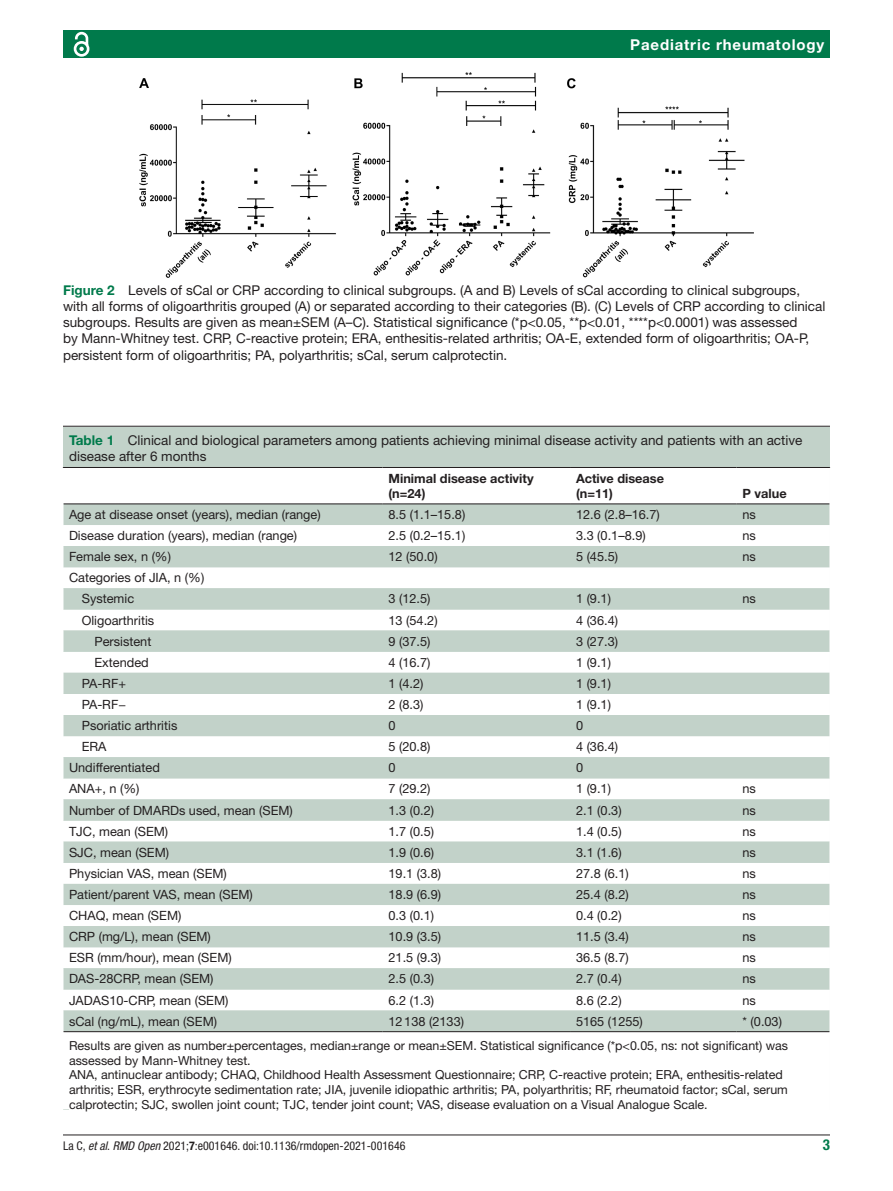
<style>
.page{position:relative;width:893px;height:1191px;background:#fff}
.page>*{position:absolute;margin:0;border:0;box-sizing:border-box;transform-origin:0 0}
.t1{font:700 15px "Helvetica Neue LT Std";letter-spacing:.055em;color:#fff}
.t2{font:700 condensed 15px "Helvetica Neue LT Std";color:#007a4b}
.t3{font:13.5px/16.2px "Helvetica Neue LT Std";color:#231f20}
.t4{font:12.75px/21.1px "Helvetica Neue LT Std";color:#231f20}
.t5{font:700 12.75px/15.3px "Helvetica Neue LT Std";color:#231f20}
.t6{font:12.45px/15px "Helvetica Neue LT Std";color:#231f20}
.t7{font:condensed 12px "Helvetica Neue LT Std";color:#231f20}
.s1{font-weight:700;color:#007a4b}
.s2{font-style:italic}
.s3{font-weight:700}
</style>
<div class="page">
<hr style="left:63px;top:1134px;width:767px;height:1px;background:#231f20">
<div style="left:63px;top:31px;width:767px;height:27px;background:#007a4b"></div>
<svg style="left:73px;top:31px;width:17px;height:26px"></svg>
<img style="left:140px;top:73px;width:613px;height:204px">
<div style="left:63px;top:427px;width:767px;height:682px;background:#c2d2c9"></div>
<hr style="left:63px;top:426px;width:767px;height:1px;background:#231f20">
<div style="left:64px;top:468px;width:766px;height:641px;background:#fff"></div>
<svg style="left:64px;top:504px;width:766px;height:527px"></svg>
<hr style="left:63px;top:467px;width:319px;height:1px;background:#231f20">
<hr style="left:63px;top:503px;width:320px;height:1px;background:#231f20">
<hr style="left:382px;top:467px;width:188px;height:1px;background:#231f20">
<hr style="left:382px;top:503px;width:188px;height:1px;background:#231f20">
<hr style="left:570px;top:467px;width:166px;height:1px;background:#231f20">
<hr style="left:570px;top:503px;width:166px;height:1px;background:#231f20">
<hr style="left:736px;top:467px;width:94px;height:1px;background:#231f20">
<hr style="left:736px;top:503px;width:94px;height:1px;background:#231f20">
<hr style="left:63px;top:1031px;width:320px;height:1px;background:#231f20">
<hr style="left:382px;top:1031px;width:188px;height:1px;background:#231f20">
<hr style="left:570px;top:1031px;width:166px;height:1px;background:#231f20">
<hr style="left:736px;top:1031px;width:94px;height:1px;background:#231f20">
<hr style="left:63px;top:468px;width:1px;height:36px;background:#fff">
<svg style="left:63px;top:505px;width:1px;height:526px"></svg>
<hr style="left:63px;top:1031px;width:1px;height:78px;background:#fff">
<hr style="left:69px;top:1063px;width:761px;height:2px;background:#fff">
<hr style="left:69px;top:1108px;width:761px;height:2px;background:#fff">
<p class="t1" style="left:630px;top:35px;width:195px">Paediatric rheumatology</p>
<p class="t3" style="left:63px;top:282px;width:764px"><span class="s1">Figure 2</span> Levels of sCal or CRP according to clinical subgroups. (A and B) Levels of sCal according to clinical subgroups, with all forms of oligoarthritis grouped (A) or separated according to their categories (B). (C) Levels of CRP according to clinical subgroups. Results are given as mean±SEM (A–C). Statistical significance (*p&lt;0.05, **p&lt;0.01, ****p&lt;0.0001) was assessed<br>by Mann-Whitney test. CRP, C-reactive protein; ERA, enthesitis-related arthritis; OA-E, extended form of oligoarthritis; OA-P, persistent form of oligoarthritis; PA, polyarthritis; sCal, serum calprotectin.</p>
<p class="t3" style="left:69px;top:431px;width:735px"><span class="s1">Table 1</span> Clinical and biological parameters among patients achieving minimal disease activity and patients with an active disease after 6 months</p>
<p class="t5" style="left:388px;top:470px;width:147px">Minimal disease activity (n=24)</p>
<p class="t5" style="left:576px;top:470px;width:90px">Active disease (n=11)</p>
<p class="t5" style="left:743px;top:485px;width:46px">P value</p>
<p class="t4" style="left:69px;top:504px;width:253px">Age at disease onset (years), median (range)</p>
<p class="t4" style="left:388px;top:504px;width:78px">8.5 (1.1–15.8)</p>
<p class="t4" style="left:576px;top:504px;width:85px">12.6 (2.8–16.7)</p>
<p class="t4" style="left:743px;top:504px;width:15px">ns</p>
<p class="t4" style="left:69px;top:525px;width:230px">Disease duration (years), median (range)</p>
<p class="t4" style="left:388px;top:525px;width:78px">2.5 (0.2–15.1)</p>
<p class="t4" style="left:576px;top:525px;width:71px">3.3 (0.1–8.9)</p>
<p class="t4" style="left:743px;top:525px;width:15px">ns</p>
<p class="t4" style="left:69px;top:546px;width:104px">Female sex, n (%)</p>
<p class="t4" style="left:388px;top:546px;width:51px">12 (50.0)</p>
<p class="t4" style="left:576px;top:546px;width:44px">5 (45.5)</p>
<p class="t4" style="left:743px;top:546px;width:15px">ns</p>
<p class="t4" style="left:82px;top:567px;width:124px;text-indent:-13px">Categories of JIA, n (%)<br>Systemic</p>
<p class="t4" style="left:388px;top:588px;width:44px">3 (12.5)</p>
<p class="t4" style="left:576px;top:588px;width:36px">1 (9.1)</p>
<p class="t4" style="left:743px;top:588px;width:15px">ns</p>
<p class="t4" style="left:82px;top:609px;width:74px">Oligoarthritis</p>
<p class="t4" style="left:388px;top:609px;width:51px">13 (54.2)</p>
<p class="t4" style="left:576px;top:609px;width:44px">4 (36.4)</p>
<p class="t4" style="left:94px;top:630px;width:58px">Persistent</p>
<p class="t4" style="left:388px;top:630px;width:44px">9 (37.5)</p>
<p class="t4" style="left:576px;top:630px;width:44px">3 (27.3)</p>
<p class="t4" style="left:94px;top:651px;width:56px">Extended</p>
<p class="t4" style="left:388px;top:651px;width:44px">4 (16.7)</p>
<p class="t4" style="left:576px;top:651px;width:36px">1 (9.1)</p>
<p class="t4" style="left:82px;top:672px;width:46px">PA-RF+</p>
<p class="t4" style="left:388px;top:672px;width:36px">1 (4.2)</p>
<p class="t4" style="left:576px;top:672px;width:36px">1 (9.1)</p>
<p class="t4" style="left:82px;top:693px;width:46px">PA-RF−</p>
<p class="t4" style="left:388px;top:693px;width:36px">2 (8.3)</p>
<p class="t4" style="left:576px;top:693px;width:36px">1 (9.1)</p>
<p class="t4" style="left:82px;top:715px;width:97px">Psoriatic arthritis</p>
<p class="t4" style="left:388px;top:715px;width:9px">0</p>
<p class="t4" style="left:576px;top:715px;width:9px">0</p>
<p class="t4" style="left:82px;top:736px;width:26px">ERA</p>
<p class="t4" style="left:388px;top:736px;width:44px">5 (20.8)</p>
<p class="t4" style="left:576px;top:736px;width:44px">4 (36.4)</p>
<p class="t4" style="left:69px;top:757px;width:92px">Undifferentiated</p>
<p class="t4" style="left:388px;top:757px;width:9px">0</p>
<p class="t4" style="left:576px;top:757px;width:9px">0</p>
<p class="t4" style="left:69px;top:778px;width:72px">ANA+, n (%)</p>
<p class="t4" style="left:388px;top:778px;width:44px">7 (29.2)</p>
<p class="t4" style="left:576px;top:778px;width:36px">1 (9.1)</p>
<p class="t4" style="left:743px;top:778px;width:15px">ns</p>
<p class="t4" style="left:69px;top:799px;width:225px">Number of DMARDs used, mean (SEM)</p>
<p class="t4" style="left:388px;top:799px;width:47px">1.3 (0.2)</p>
<p class="t4" style="left:576px;top:799px;width:47px">2.1 (0.3)</p>
<p class="t4" style="left:743px;top:799px;width:15px">ns</p>
<p class="t4" style="left:69px;top:820px;width:101px">TJC, mean (SEM)</p>
<p class="t4" style="left:388px;top:820px;width:47px">1.7 (0.5)</p>
<p class="t4" style="left:576px;top:820px;width:47px">1.4 (0.5)</p>
<p class="t4" style="left:743px;top:820px;width:15px">ns</p>
<p class="t4" style="left:69px;top:841px;width:102px">SJC, mean (SEM)</p>
<p class="t4" style="left:388px;top:841px;width:47px">1.9 (0.6)</p>
<p class="t4" style="left:576px;top:841px;width:47px">3.1 (1.6)</p>
<p class="t4" style="left:743px;top:841px;width:15px">ns</p>
<p class="t4" style="left:69px;top:862px;width:159px">Physician VAS, mean (SEM)</p>
<p class="t4" style="left:388px;top:862px;width:54px">19.1 (3.8)</p>
<p class="t4" style="left:576px;top:862px;width:54px">27.8 (6.1)</p>
<p class="t4" style="left:743px;top:862px;width:15px">ns</p>
<p class="t4" style="left:69px;top:883px;width:185px">Patient/parent VAS, mean (SEM)</p>
<p class="t4" style="left:388px;top:883px;width:54px">18.9 (6.9)</p>
<p class="t4" style="left:576px;top:883px;width:54px">25.4 (8.2)</p>
<p class="t4" style="left:743px;top:883px;width:15px">ns</p>
<p class="t4" style="left:69px;top:904px;width:114px">CHAQ, mean (SEM)</p>
<p class="t4" style="left:388px;top:904px;width:47px">0.3 (0.1)</p>
<p class="t4" style="left:576px;top:904px;width:47px">0.4 (0.2)</p>
<p class="t4" style="left:743px;top:904px;width:15px">ns</p>
<p class="t4" style="left:69px;top:926px;width:143px">CRP (mg/L), mean (SEM)</p>
<p class="t4" style="left:388px;top:926px;width:54px">10.9 (3.5)</p>
<p class="t4" style="left:576px;top:926px;width:54px">11.5 (3.4)</p>
<p class="t4" style="left:743px;top:926px;width:15px">ns</p>
<p class="t4" style="left:69px;top:947px;width:164px">ESR (mm/hour), mean (SEM)</p>
<p class="t4" style="left:388px;top:947px;width:54px">21.5 (9.3)</p>
<p class="t4" style="left:576px;top:947px;width:54px">36.5 (8.7)</p>
<p class="t4" style="left:743px;top:947px;width:15px">ns</p>
<p class="t4" style="left:69px;top:968px;width:146px">DAS-28CRP, mean (SEM)</p>
<p class="t4" style="left:388px;top:968px;width:47px">2.5 (0.3)</p>
<p class="t4" style="left:576px;top:968px;width:47px">2.7 (0.4)</p>
<p class="t4" style="left:743px;top:968px;width:15px">ns</p>
<p class="t4" style="left:69px;top:989px;width:161px">JADAS10-CRP, mean (SEM)</p>
<p class="t4" style="left:388px;top:989px;width:47px">6.2 (1.3)</p>
<p class="t4" style="left:576px;top:989px;width:47px">8.6 (2.2)</p>
<p class="t4" style="left:743px;top:989px;width:15px">ns</p>
<p class="t4" style="left:69px;top:1010px;width:150px">sCal (ng/mL), mean (SEM)</p>
<p class="t4" style="left:388px;top:1010px;width:77px">12138 (2133)</p>
<p class="t4" style="left:576px;top:1010px;width:68px">5165 (1255)</p>
<p class="t4" style="left:743px;top:1010px;width:41px">* (0.03)</p>
<p class="t6" style="left:69px;top:1037px;width:721px">Results are given as number±percentages, median±range or mean±SEM. Statistical significance (*p&lt;0.05, ns: not significant) was assessed by Mann-Whitney test.<br>ANA, antinuclear antibody; CHAQ, Childhood Health Assessment Questionnaire; CRP, C-reactive protein; ERA, enthesitis-related arthritis; ESR, erythrocyte sedimentation rate; JIA, juvenile idiopathic arthritis; PA, polyarthritis; RF, rheumatoid factor; sCal, serum calprotectin; SJC, swollen joint count; TJC, tender joint count; VAS, disease evaluation on a Visual Analogue Scale.</p>
<p class="t7" style="left:63px;top:1138px;width:344px">La C, <span class="s2">et al</span>. <span class="s2">RMD Open</span> 2021;<span class="s3">7</span>:e001646. doi:10.1136/rmdopen-2021-001646</p>
<p class="t2" style="left:823px;top:1135px;width:9px">3</p>
</div>
